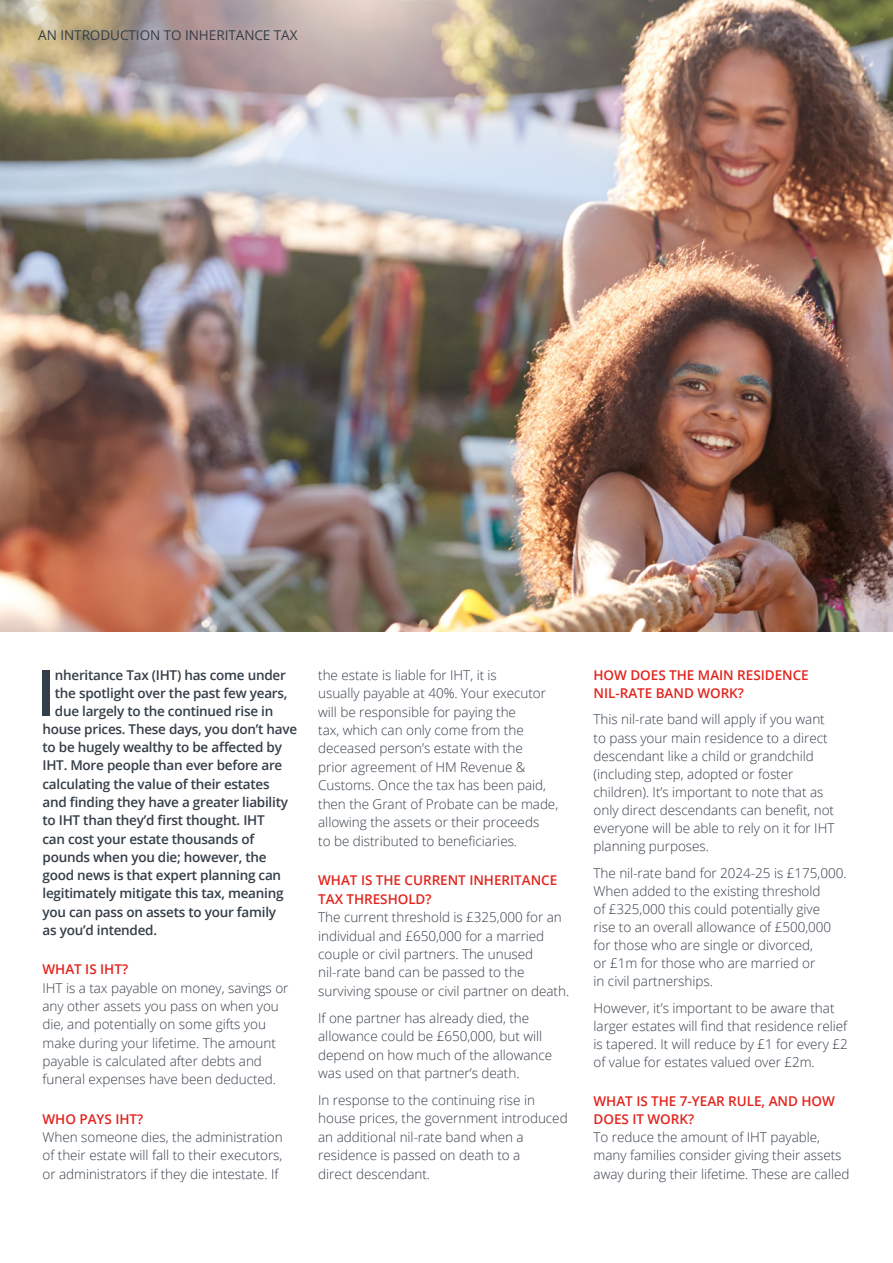
<style>
.page{position:relative;width:893px;height:1263px;background:#fff}
.page>*{position:absolute;margin:0;border:0;box-sizing:border-box;transform-origin:0 0}
.t1{font:600 63.9px "Open Sans";color:#343e48}
.t2{font:300 13.5px/18.5px "Open Sans";letter-spacing:-.005em;color:#343e48}
.t3{font:600 13.5px "Open Sans";letter-spacing:-.02em;color:#343e48}
.t4{font:600 13.5px/18.1px "Open Sans";letter-spacing:-.005em;color:#e2241d}
.t5{font:13.5px "Open Sans";letter-spacing:-.005em;color:#343e48}
</style>
<div class="page">
<img style="left:0;top:0;width:893px;height:631px">
<p class="t5" style="left:38px;top:26px;width:261px">AN INTRODUCTION TO INHERITANCE TAX</p>
<h1 class="t1" style="left:36px;top:648px;width:21px">I</h1>
<p class="t3" style="left:55px;top:665px;width:233px">nheritance Tax (IHT) has come under</p>
<p class="t3" style="left:55px;top:683px;width:234px">the spotlight over the past few years,</p>
<p class="t3" style="left:55px;top:701px;width:220px">due largely to the continued rise in</p>
<p class="t3" style="left:43px;top:720px;width:256px">house prices. These days, you don’t have</p>
<p class="t3" style="left:43px;top:738px;width:241px">to be hugely wealthy to be affected by</p>
<p class="t3" style="left:43px;top:756px;width:241px">IHT. More people than ever before are</p>
<p class="t3" style="left:43px;top:774px;width:229px">calculating the value of their estates</p>
<p class="t3" style="left:43px;top:793px;width:247px">and finding they have a greater liability</p>
<p class="t3" style="left:43px;top:811px;width:224px">to IHT than they’d first thought. IHT</p>
<p class="t3" style="left:43px;top:829px;width:213px">can cost your estate thousands of</p>
<p class="t3" style="left:43px;top:848px;width:225px">pounds when you die; however, the</p>
<p class="t3" style="left:43px;top:866px;width:240px">good news is that expert planning can</p>
<p class="t3" style="left:43px;top:884px;width:243px">legitimately mitigate this tax, meaning</p>
<p class="t3" style="left:43px;top:902px;width:235px">you can pass on assets to your family</p>
<p class="t3" style="left:43px;top:921px;width:116px">as you’d intended.</p>
<p class="t4" style="left:43px;top:960px;width:87px">WHAT IS IHT?</p>
<p class="t2" style="left:43px;top:978px;width:247px">IHT is a tax payable on money, savings or any other assets you pass on when you die, and potentially on some gifts you make during your lifetime. The amount payable is calculated after debts and funeral expenses have been deducted.</p>
<p class="t4" style="left:43px;top:1109px;width:102px">WHO PAYS IHT?</p>
<p class="t2" style="left:43px;top:1127px;width:242px;text-align:justify">When someone dies, the administration of their estate will fall to their executors, or administrators if they die intestate. If</p>
<p class="t2" style="left:318px;top:665px;width:242px">the estate is liable for IHT, it is<br>usually payable at 40%. Your executor will be responsible for paying the<br>tax, which can only come from the deceased person’s estate with the<br>prior agreement of HM Revenue &amp; Customs. Once the tax has been paid, then the Grant of Probate can be made, allowing the assets or their proceeds<br>to be distributed to beneficiaries.</p>
<p class="t4" style="left:318px;top:871px;width:241px">WHAT IS THE CURRENT INHERITANCE<br>TAX THRESHOLD?</p>
<p class="t2" style="left:318px;top:907px;width:252px">The current threshold is £325,000 for an individual and £650,000 for a married couple or civil partners. The unused nil-rate band can be passed to the surviving spouse or civil partner on death.</p>
<p class="t2" style="left:318px;top:1008px;width:236px">If one partner has already died, the allowance could be £650,000, but will depend on how much of the allowance was used on that partner’s death.</p>
<p class="t2" style="left:318px;top:1090px;width:251px">In response to the continuing rise in house prices, the government introduced an additional nil-rate band when a residence is passed on death to a<br>direct descendant.</p>
<p class="t4" style="left:594px;top:665px;width:217px">HOW DOES THE MAIN RESIDENCE<br>NIL-RATE BAND WORK?</p>
<p class="t2" style="left:594px;top:710px;width:242px">This nil-rate band will apply if you want to pass your main residence to a direct descendant like a child or grandchild (including step, adopted or foster children). It’s important to note that as only direct descendants can benefit, not everyone will be able to rely on it for IHT planning purposes.</p>
<p class="t2" style="left:594px;top:863px;width:255px">The nil-rate band for 2024-25 is £175,000.<br>When added to the existing threshold<br>of £325,000 this could potentially give<br>rise to an overall allowance of £500,000 for those who are single or divorced,<br>or £1m for those who are married or<br>in civil partnerships.</p>
<p class="t2" style="left:594px;top:998px;width:256px">However, it’s important to be aware that larger estates will find that residence relief is tapered. It will reduce by £1 for every £2 of value for estates valued over £2m.</p>
<p class="t4" style="left:594px;top:1092px;width:243px">WHAT IS THE 7-YEAR RULE, AND HOW<br>DOES IT WORK?</p>
<p class="t2" style="left:594px;top:1128px;width:257px">To reduce the amount of IHT payable, many families consider giving their assets away during their lifetime. These are called</p>
</div>
